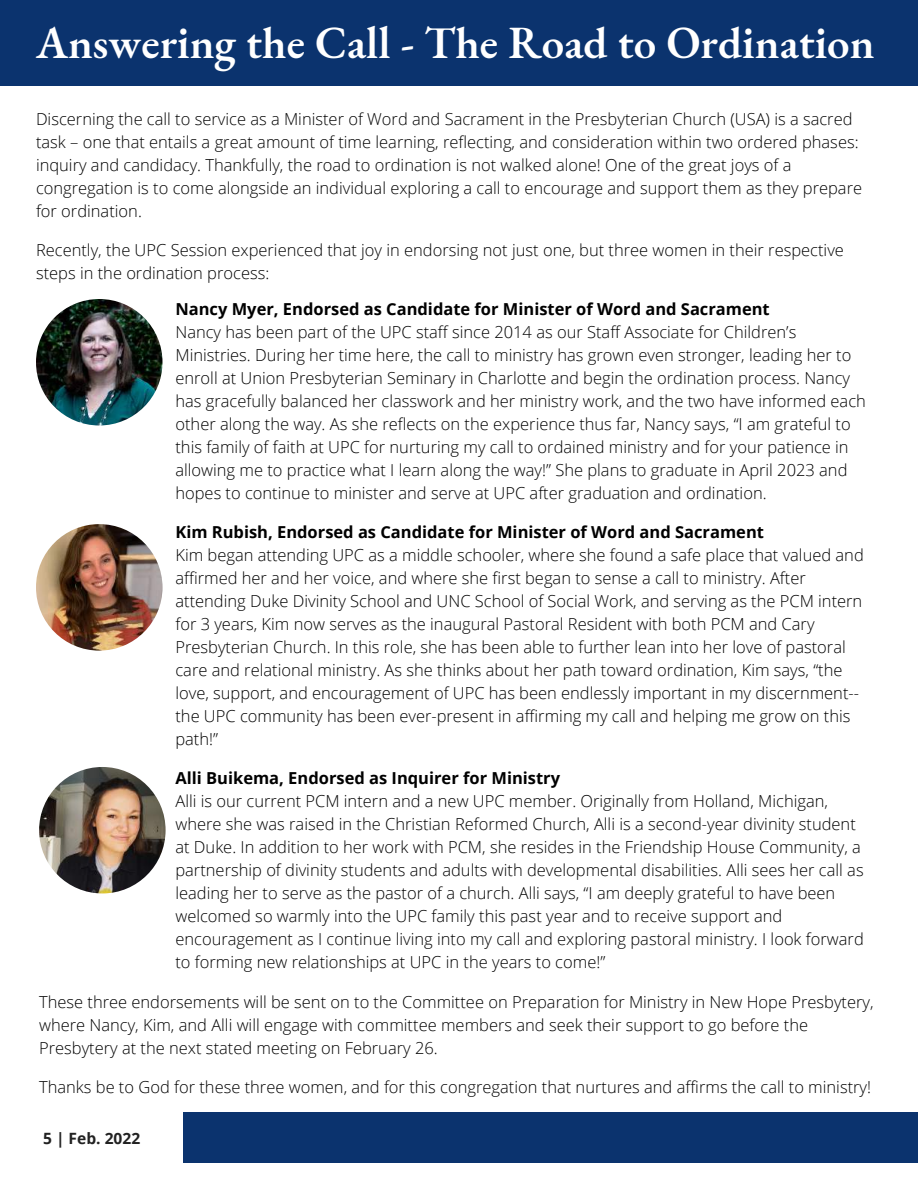
<style>
.page{position:relative;width:918px;height:1188px;background:#fff}
.page>*{position:absolute;margin:0;border:0;box-sizing:border-box;transform-origin:0 0}
.t1{font:600 45px "EB Garamond";color:#fff}
.t2{font:300 16.5px/23px "Open Sans";color:#000}
.t3{font:700 16.5px "Open Sans";color:#000}
.t4{font:700 15.6px "Open Sans";color:#222}
</style>
<div class="page">
<div style="left:183px;top:1113px;width:735px;height:50px;background:#0b336e"></div>
<div style="left:0;top:0;width:918px;height:85px;background:#0b336e"></div>
<img style="left:36px;top:299px;width:127px;height:126px;border-radius:50%">
<img style="left:36px;top:524px;width:127px;height:127px;border-radius:50%">
<img style="left:39px;top:767px;width:127px;height:126px;border-radius:50%">
<h1 class="t1" style="left:36px;top:13px;width:840px">Answering the Call - The Road to Ordination</h1>
<p class="t2" style="left:36px;top:107px;width:828px">Discerning the call to service as a Minister of Word and Sacrament in the Presbyterian Church (USA) is a sacred task – one that entails a great amount of time learning, reflecting, and consideration within two ordered phases: inquiry and candidacy. Thankfully, the road to ordination is not walked alone! One of the great joys of a congregation is to come alongside an individual exploring a call to encourage and support them as they prepare for ordination.</p>
<p class="t2" style="left:36px;top:238px;width:809px">Recently, the UPC Session experienced that joy in endorsing not just one, but three women in their respective steps in the ordination process:</p>
<p class="t3" style="left:175px;top:298px;width:596px">Nancy Myer, Endorsed as Candidate for Minister of Word and Sacrament</p>
<p class="t2" style="left:175px;top:320px;width:692px">Nancy has been part of the UPC staff since 2014 as our Staff Associate for Children’s Ministries. During her time here, the call to ministry has grown even stronger, leading her to enroll at Union Presbyterian Seminary in Charlotte and begin the ordination process. Nancy has gracefully balanced her classwork and her ministry work, and the two have informed each other along the way. As she reflects on the experience thus far, Nancy says, “I am grateful to this family of faith at UPC for nurturing my call to ordained ministry and for your patience in allowing me to practice what I learn along the way!” She plans to graduate in April 2023 and hopes to continue to minister and serve at UPC after graduation and ordination.</p>
<p class="t3" style="left:175px;top:521px;width:590px">Kim Rubish, Endorsed as Candidate for Minister of Word and Sacrament</p>
<p class="t2" style="left:175px;top:543px;width:690px">Kim began attending UPC as a middle schooler, where she found a safe place that valued and affirmed her and her voice, and where she first began to sense a call to ministry. After attending Duke Divinity School and UNC School of Social Work, and serving as the PCM intern for 3 years, Kim now serves as the inaugural Pastoral Resident with both PCM and Cary Presbyterian Church. In this role, she has been able to further lean into her love of pastoral care and relational ministry. As she thinks about her path toward ordination, Kim says, “the love, support, and encouragement of UPC has been endlessly important in my discernment-- the UPC community has been ever-present in affirming my call and helping me grow on this path!”</p>
<p class="t3" style="left:175px;top:767px;width:386px">Alli Buikema, Endorsed as Inquirer for Ministry</p>
<p class="t2" style="left:175px;top:789px;width:690px">Alli is our current PCM intern and a new UPC member. Originally from Holland, Michigan, where she was raised in the Christian Reformed Church, Alli is a second-year divinity student at Duke. In addition to her work with PCM, she resides in the Friendship House Community, a partnership of divinity students and adults with developmental disabilities. Alli sees her call as leading her to serve as the pastor of a church. Alli says, “I am deeply grateful to have been welcomed so warmly into the UPC family this past year and to receive support and encouragement as I continue living into my call and exploring pastoral ministry. I look forward to forming new relationships at UPC in the years to come!”</p>
<p class="t2" style="left:39px;top:990px;width:836px">These three endorsements will be sent on to the Committee on Preparation for Ministry in New Hope Presbytery, where Nancy, Kim, and Alli will engage with committee members and seek their support to go before the<br>Presbytery at the next stated meeting on February 26.</p>
<p class="t2" style="left:39px;top:1075px;width:834px">Thanks be to God for these three women, and for this congregation that nurtures and affirms the call to ministry!</p>
<p class="t4" style="left:43px;top:1127px;width:99px">5 | Feb. 2022</p>
</div>
